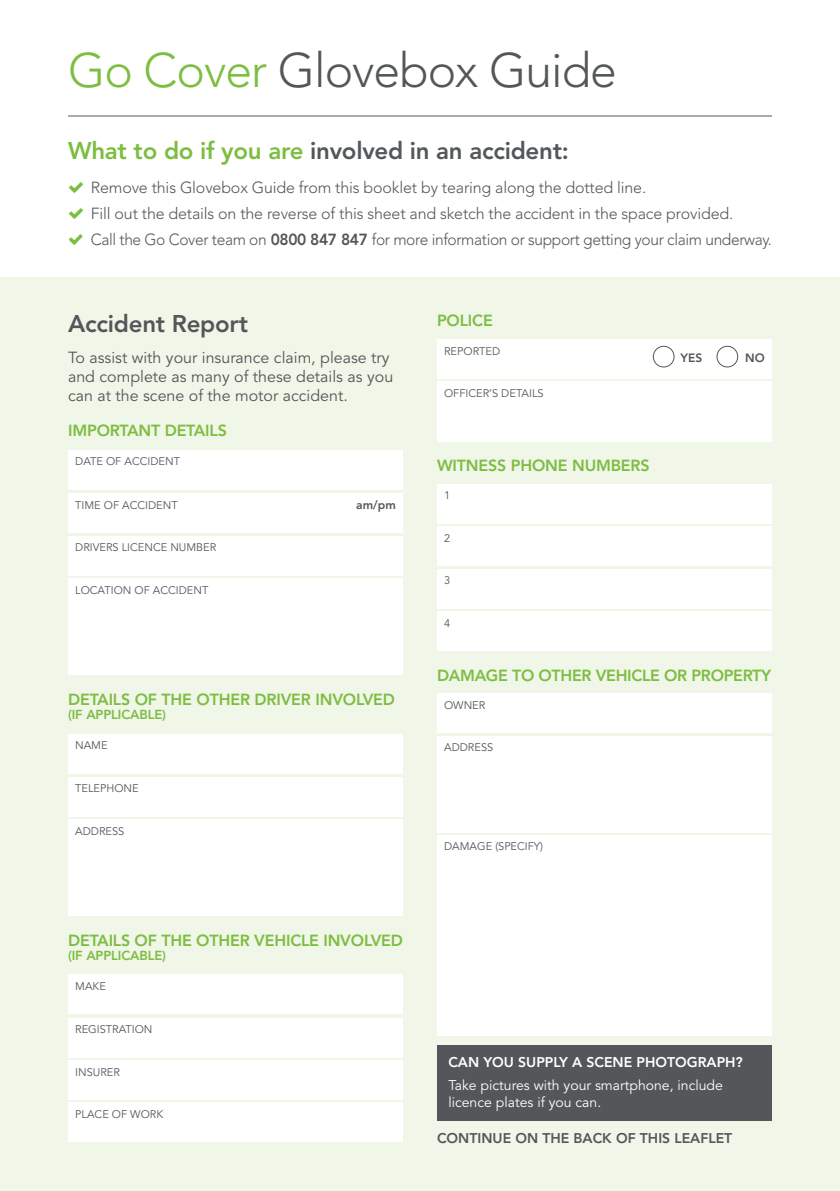
<style>
.page{position:relative;width:840px;height:1191px;background:#fff}
.page>*{position:absolute;margin:0;border:0;box-sizing:border-box;transform-origin:0 0}
.t1{font:300 48px "Avenir LT Std";letter-spacing:-.02em;color:#535759}
.t2{font:800 24px "Avenir LT Std";letter-spacing:-.01em;color:#535759}
.t3{font:300 16px/26.2px "Avenir LT Std";letter-spacing:-.01em;color:#535759}
.t4{font:800 16px "Avenir LT Std";letter-spacing:-.01em;color:#7dbd41}
.t5{font:16px/19.2px "Avenir LT Std";color:#535759}
.t6{font:14px/16.8px "Avenir LT Std";color:#fff}
.t7{font:800 14px "Avenir LT Std";color:#535759}
.t8{font:800 14px "Avenir LT Std";color:#fff}
.t9{font:800 13px "Avenir LT Std";letter-spacing:-.01em;color:#7dbd41}
.t10{font:800 12px "Avenir LT Std";color:#535759}
.t11{font:11px "Avenir LT Std";color:#535759}
.s1{color:#7dbd41}
.s2{font-weight:800}
</style>
<div class="page">
<div style="left:0;top:278px;width:839px;height:913px;background:#f0f6e8"></div>
<hr style="left:68px;top:116px;width:703px;height:1px;background:#535759">
<div style="left:68px;top:450px;width:335px;height:40px;background:#fff"></div>
<div style="left:68px;top:493px;width:335px;height:39px;background:#fff"></div>
<div style="left:68px;top:536px;width:335px;height:39px;background:#fff"></div>
<div style="left:68px;top:579px;width:335px;height:96px;background:#fff"></div>
<div style="left:68px;top:734px;width:335px;height:39px;background:#fff"></div>
<div style="left:68px;top:776px;width:335px;height:40px;background:#fff"></div>
<div style="left:68px;top:819px;width:335px;height:97px;background:#fff"></div>
<div style="left:68px;top:974px;width:335px;height:40px;background:#fff"></div>
<div style="left:68px;top:1017px;width:335px;height:40px;background:#fff"></div>
<div style="left:68px;top:1060px;width:335px;height:39px;background:#fff"></div>
<div style="left:68px;top:1102px;width:335px;height:40px;background:#fff"></div>
<div style="left:437px;top:339px;width:334px;height:39px;background:#fff"></div>
<div style="left:652px;top:346px;width:22px;height:21px;border:1px solid #535759;border-radius:50%"></div>
<div style="left:716px;top:346px;width:21px;height:21px;border:1px solid #535759;border-radius:50%"></div>
<div style="left:437px;top:381px;width:334px;height:60px;background:#fff"></div>
<div style="left:437px;top:484px;width:334px;height:39px;background:#fff"></div>
<div style="left:437px;top:526px;width:334px;height:40px;background:#fff"></div>
<div style="left:437px;top:569px;width:334px;height:39px;background:#fff"></div>
<div style="left:437px;top:611px;width:334px;height:40px;background:#fff"></div>
<div style="left:437px;top:693px;width:334px;height:40px;background:#fff"></div>
<div style="left:437px;top:736px;width:334px;height:96px;background:#fff"></div>
<div style="left:437px;top:835px;width:334px;height:200px;background:#fff"></div>
<div style="left:437px;top:1045px;width:334px;height:75px;background:#535759"></div>
<h1 class="t1" style="left:68px;top:43px;width:550px"><span class="s1">Go Cover</span> Glovebox Guide</h1>
<h2 class="t2" style="left:68px;top:136px;width:502px"><span class="s1">What to do if you are</span> involved in an accident:</h2>
<p class="t3" style="left:91px;top:174px;width:682px">Remove this Glovebox Guide from this booklet by tearing along the dotted line.<br>Fill out the details on the reverse of this sheet and sketch the accident in the space provided.<br>Call the Go Cover team on <span class="s2">0800 847 847</span> for more information or support getting your claim underway.</p>
<h2 class="t2" style="left:68px;top:310px;width:181px">Accident Report</h2>
<p class="t5" style="left:68px;top:348px;width:326px">To assist with your insurance claim, please try and complete as many of these details as you can at the scene of the motor accident.</p>
<p class="t4" style="left:68px;top:420px;width:160px">IMPORTANT DETAILS</p>
<p class="t11" style="left:75px;top:455px;width:106px">DATE OF ACCIDENT</p>
<p class="t11" style="left:75px;top:499px;width:104px">TIME OF ACCIDENT</p>
<p class="t10" style="left:356px;top:498px;width:41px">am/pm</p>
<p class="t11" style="left:75px;top:541px;width:142px">DRIVERS LICENCE NUMBER</p>
<p class="t11" style="left:75px;top:584px;width:135px">LOCATION OF ACCIDENT</p>
<p class="t4" style="left:68px;top:690px;width:328px">DETAILS OF THE OTHER DRIVER INVOLVED</p>
<p class="t9" style="left:68px;top:707px;width:99px">(IF APPLICABLE)</p>
<p class="t11" style="left:75px;top:739px;width:34px">NAME</p>
<p class="t11" style="left:75px;top:782px;width:65px">TELEPHONE</p>
<p class="t11" style="left:75px;top:825px;width:51px">ADDRESS</p>
<p class="t4" style="left:68px;top:931px;width:336px">DETAILS OF THE OTHER VEHICLE INVOLVED</p>
<p class="t9" style="left:68px;top:947px;width:99px">(IF APPLICABLE)</p>
<p class="t11" style="left:75px;top:980px;width:32px">MAKE</p>
<p class="t11" style="left:75px;top:1023px;width:79px">REGISTRATION</p>
<p class="t11" style="left:75px;top:1065px;width:46px">INSURER</p>
<p class="t11" style="left:75px;top:1107px;width:90px">PLACE OF WORK</p>
<p class="t4" style="left:437px;top:311px;width:57px">POLICE</p>
<p class="t11" style="left:444px;top:344px;width:58px">REPORTED</p>
<p class="t11" style="left:444px;top:386px;width:101px">OFFICER’S DETAILS</p>
<p class="t4" style="left:437px;top:456px;width:214px">WITNESS PHONE NUMBERS</p>
<p class="t11" style="left:444px;top:489px;width:8px">1</p>
<p class="t11" style="left:444px;top:531px;width:8px">2</p>
<p class="t11" style="left:444px;top:574px;width:8px">3</p>
<p class="t11" style="left:444px;top:616px;width:8px">4</p>
<p class="t10" style="left:680px;top:350px;width:23px">YES</p>
<p class="t10" style="left:744px;top:350px;width:21px">NO</p>
<p class="t4" style="left:437px;top:666px;width:335px">DAMAGE TO OTHER VEHICLE OR PROPERTY</p>
<p class="t11" style="left:444px;top:698px;width:43px">OWNER</p>
<p class="t11" style="left:444px;top:741px;width:51px">ADDRESS</p>
<p class="t11" style="left:444px;top:840px;width:100px">DAMAGE (SPECIFY)</p>
<p class="t8" style="left:448px;top:1054px;width:296px">CAN YOU SUPPLY A SCENE PHOTOGRAPH?</p>
<p class="t6" style="left:448px;top:1077px;width:276px">Take pictures with your smartphone, include licence plates if you can.</p>
<p class="t7" style="left:437px;top:1130px;width:296px">CONTINUE ON THE BACK OF THIS LEAFLET</p>
</div>
